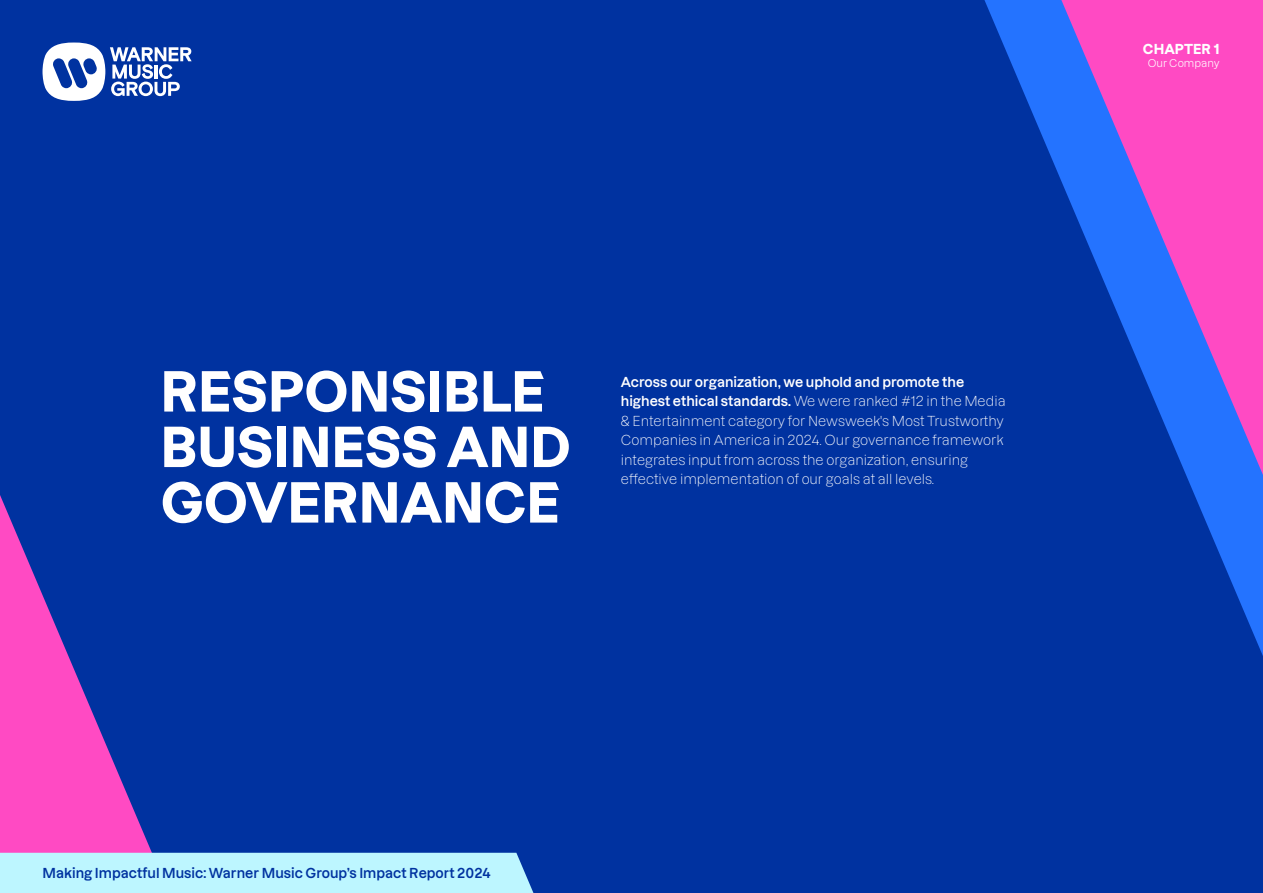
<style>
.page{position:relative;width:1263px;height:893px;background:#0032a0}
.page>*{position:absolute;margin:0;border:0;box-sizing:border-box;transform-origin:0 0}
.t1{font:700 54px/55.5px "WMG Dazzed";letter-spacing:-.005em;color:#fff}
.t2{font:300 13.5px/19.5px "WMG Dazzed";color:#fff}
.t3{font:600 13.5px "WMG Dazzed";color:#0032a0}
.t4{font:700 13.5px "WMG Dazzed";color:#fff}
.t5{font:10.5px "WMG Dazzed";color:#fff}
.s1{font-weight:600}
</style>
<div class="page">
<svg style="left:984px;top:0;width:279px;height:656px"></svg>
<svg style="left:1061px;top:0;width:202px;height:475px"></svg>
<svg style="left:0;top:495px;width:162px;height:358px"></svg>
<div style="left:0;top:853px;width:533px;height:40px;background:#bdf6ff"></div>
<svg style="left:43px;top:43px;width:149px;height:58px"></svg>
<h1 class="t1" style="left:161px;top:358px;width:412px">RESPONSIBLE<br>BUSINESS AND<br>GOVERNANCE</h1>
<p class="t2" style="left:621px;top:370px;width:386px"><span class="s1">Across our organization, we uphold and promote the highest ethical standards.</span> We were ranked #12 in the Media &amp; Entertainment category for Newsweek's Most Trustworthy Companies in America in 2024. Our governance framework integrates input from across the organization, ensuring effective implementation of our goals at all levels.</p>
<p class="t3" style="left:43px;top:862px;width:450px">Making Impactful Music: Warner Music Group’s Impact Report 2024</p>
<p class="t4" style="left:1143px;top:38px;width:78px">CHAPTER 1</p>
<p class="t5" style="left:1148px;top:55px;width:73px">Our Company</p>
</div>
